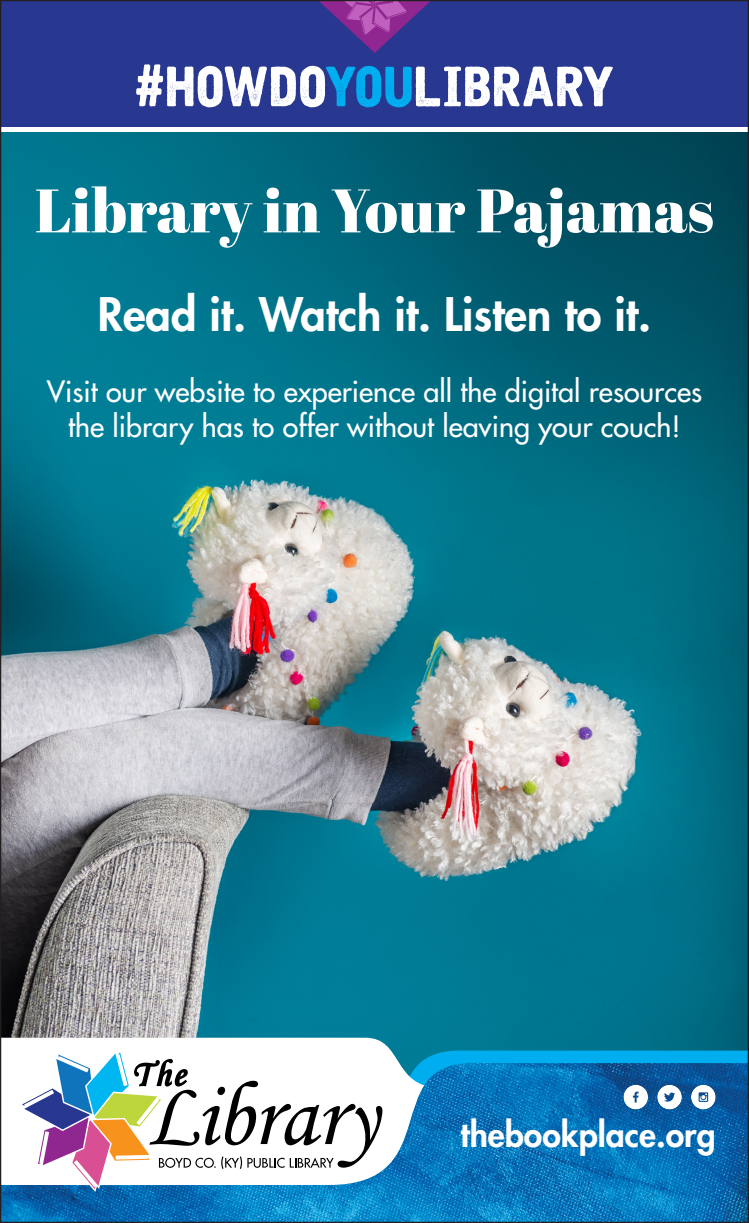
<style>
.page{position:relative;width:749px;height:1223px;background:#fff}
.page>*{position:absolute;margin:0;border:0;box-sizing:border-box;transform-origin:0 0}
.t1{font:61.25px "Abril Fatface";color:#fff}
.t2{font:800 45px "Futura Std";color:#fff}
.t3{font:800 33.75px "Futura Std";color:#fff}
.t4{font:500 28.75px/34.5px "Futura Std";color:#fff;text-align:center}
</style>
<div class="page">
<img style="left:2px;top:132px;width:745px;height:905px">
<svg style="left:2px;top:1037px;width:745px;height:25px"></svg>
<img style="left:2px;top:1062px;width:745px;height:158px">
<svg style="left:19px;top:1049px;width:363px;height:142px"></svg>
<svg style="left:623px;top:1084px;width:25px;height:25px"></svg>
<svg style="left:657px;top:1084px;width:25px;height:25px"></svg>
<svg style="left:691px;top:1084px;width:24px;height:25px"></svg>
<div style="left:0;top:0;width:749px;height:127px;background:#283890"></div>
<svg style="left:320px;top:2px;width:110px;height:51px"></svg>
<svg style="left:136px;top:64px;width:477px;height:43px"></svg>
<p class="t1" style="left:35px;top:167px;width:680px">Library in Your Pajamas</p>
<p class="t2" style="left:98px;top:286px;width:555px">Read it. Watch it. Listen to it.</p>
<p class="t4" style="left:47px;top:374px;width:657px">Visit our website to experience all the digital resources the library has to offer without leaving your couch!</p>
<p class="t3" style="left:460px;top:1112px;width:257px">thebookplace.org</p>
</div>
